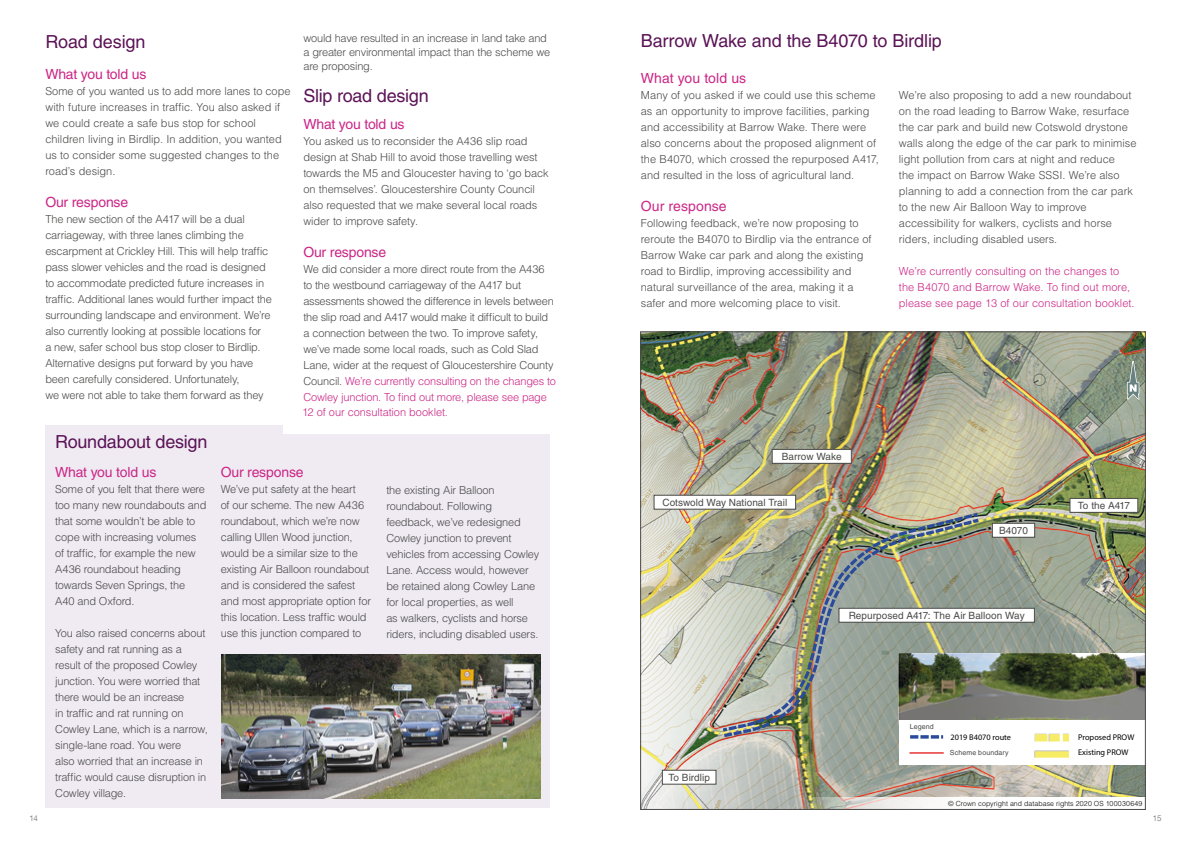
<style>
.page{position:relative;width:1191px;height:842px;background:#fff}
.page>*{position:absolute;margin:0;border:0;box-sizing:border-box;transform-origin:0 0}
.t1{font:18px "Helvetica LT Std";letter-spacing:-.01em;color:#5b1356}
.t2{font:14px "Helvetica LT Std";letter-spacing:-.015em;color:#cb2686}
.t3{font:14px "Helvetica LT Std";letter-spacing:.005em;color:#cb2686}
.t4{font:300 11px/16px "Helvetica LT Std";letter-spacing:-.015em;color:#4a4a49}
.t5{font:300 11px/16px "Helvetica LT Std";color:#cb2686}
.t6{font:10px "Helvetica LT Std";letter-spacing:.005em;color:#4a4a49}
.t7{font:10px "Helvetica LT Std";letter-spacing:-.035em;color:#4a4a49}
.t8{font:8.3px/15.2px "Myriad Pro";color:#000}
.t9{font:8px "Helvetica Neue LT Com";color:#898888}
.t10{font:300 7px "Helvetica LT Std";letter-spacing:.01em;color:#000}
.t11{font:7px "Helvetica LT Std";letter-spacing:.02em;color:#4a4a49}
.s1{color:#cb2686}
</style>
<div class="page">
<div style="left:45px;top:426px;width:505px;height:382px;background:#f0ebf3"></div>
<img style="left:642px;top:334px;width:501px;height:463px">
<svg style="left:969px;top:511px;width:11px;height:5px"></svg>
<img style="left:721px;top:516px;width:261px;height:223px">
<svg style="left:642px;top:797px;width:281px;height:11px;background:#cfcec5"></svg>
<img style="left:898px;top:654px;width:245px;height:66px">
<div style="left:772px;top:449px;width:79px;height:14px;background:#fff"></div>
<div style="left:772px;top:449px;width:79px;height:14px;border:1px solid #4a4a49"></div>
<div style="left:992px;top:523px;width:42px;height:14px;background:#fff"></div>
<div style="left:992px;top:523px;width:42px;height:14px;border:1px solid #4a4a49"></div>
<div style="left:662px;top:770px;width:54px;height:14px;background:#fff"></div>
<div style="left:662px;top:770px;width:54px;height:14px;border:1px solid #4a4a49"></div>
<div style="left:1070px;top:498px;width:67px;height:14px;background:#fff"></div>
<div style="left:1069px;top:498px;width:69px;height:14px;border:1px solid #4a4a49"></div>
<div style="left:654px;top:495px;width:141px;height:14px;background:#fff"></div>
<div style="left:654px;top:495px;width:141px;height:14px;border:1px solid #4a4a49"></div>
<div style="left:839px;top:608px;width:195px;height:14px;background:#fff"></div>
<div style="left:839px;top:608px;width:195px;height:14px;border:1px solid #4a4a49"></div>
<svg style="left:1125px;top:352px;width:15px;height:51px"></svg>
<img style="left:221px;top:655px;width:319px;height:143px">
<div style="left:283px;top:408px;width:302px;height:26px;background:#fff"></div>
<div style="left:898px;top:720px;width:247px;height:44px;background:#fff"></div>
<svg style="left:910px;top:735px;width:33px;height:4px"></svg>
<img style="left:1034px;top:733px;width:35px;height:9px">
<img style="left:1034px;top:750px;width:35px;height:8px">
<hr style="left:909px;top:752px;width:34px;height:2px;background:#e52421">
<h1 class="t1" style="left:45px;top:31px;width:102px">Road design</h1>
<p class="t2" style="left:45px;top:66px;width:103px">What you told us</p>
<p class="t4" style="left:45px;top:83px;width:246px">Some of you wanted us to add more lanes to cope with future increases in traffic. You also asked if we could create a safe bus stop for school children living in Birdlip. In addition, you wanted us to consider some suggested changes to the road’s design.</p>
<p class="t2" style="left:45px;top:194px;width:84px">Our response</p>
<p class="t4" style="left:45px;top:211px;width:228px">The new section of the A417 will be a dual carriageway, with three lanes climbing the escarpment at Crickley Hill. This will help traffic pass slower vehicles and the road is designed to accommodate predicted future increases in traffic. Additional lanes would further impact the surrounding landscape and environment. We’re also currently looking at possible locations for<br>a new, safer school bus stop closer to Birdlip.<br>Alternative designs put forward by you have been carefully considered. Unfortunately,<br>we were not able to take them forward as they</p>
<p class="t4" style="left:303px;top:31px;width:248px;line-height:14px">would have resulted in an increase in land take and a greater environmental impact than the scheme we are proposing.</p>
<h1 class="t1" style="left:303px;top:85px;width:127px">Slip road design</h1>
<p class="t2" style="left:303px;top:116px;width:103px">What you told us</p>
<p class="t4" style="left:303px;top:133px;width:247px">You asked us to reconsider the A436 slip road design at Shab Hill to avoid those travelling west towards the M5 and Gloucester having to ‘go back on themselves’. Gloucestershire County Council also requested that we make several local roads wider to improve safety.</p>
<p class="t2" style="left:303px;top:244px;width:84px">Our response</p>
<p class="t4" style="left:303px;top:261px;width:254px">We did consider a more direct route from the A436 to the westbound carriageway of the A417 but assessments showed the difference in levels between the slip road and A417 would make it difficult to build a connection between the two. To improve safety, we’ve made some local roads, such as Cold Slad Lane, wider at the request of Gloucestershire County Council. <span class="s1">We’re currently consulting on the changes to Cowley junction. To find out more, please see page</span></p>
<p class="t5" style="left:302px;top:404px;width:147px">12 of our consultation booklet.</p>
<h1 class="t1" style="left:55px;top:431px;width:154px">Roundabout design</h1>
<p class="t2" style="left:55px;top:464px;width:103px">What you told us</p>
<p class="t4" style="left:55px;top:481px;width:153px">Some of you felt that there were too many new roundabouts and that some wouldn’t be able to cope with increasing volumes of traffic, for example the new<br>A436 roundabout heading towards Seven Springs, the<br>A40 and Oxford.</p>
<p class="t4" style="left:55px;top:625px;width:154px">You also raised concerns about safety and rat running as a result of the proposed Cowley junction. You were worried that there would be an increase<br>in traffic and rat running on<br>Cowley Lane, which is a narrow, single-lane road. You were<br>also worried that an increase in traffic would cause disruption in<br>Cowley village.</p>
<p class="t2" style="left:221px;top:464px;width:84px">Our response</p>
<p class="t4" style="left:221px;top:481px;width:152px">We’ve put safety at the heart<br>of our scheme. The new A436 roundabout, which we’re now calling Ullen Wood junction, would be a similar size to the existing Air Balloon roundabout and is considered the safest and most appropriate option for this location. Less traffic would use this junction compared to</p>
<p class="t4" style="left:386px;top:482px;width:154px">the existing Air Balloon roundabout. Following feedback, we’ve redesigned<br>Cowley junction to prevent vehicles from accessing Cowley<br>Lane. Access would, however be retained along Cowley Lane for local properties, as well<br>as walkers, cyclists and horse riders, including disabled users.</p>
<h1 class="t1" style="left:641px;top:30px;width:303px">Barrow Wake and the B4070 to Birdlip</h1>
<p class="t3" style="left:641px;top:70px;width:107px">What you told us</p>
<p class="t4" style="left:641px;top:87px;width:239px">Many of you asked if we could use this scheme as an opportunity to improve facilities, parking and accessibility at Barrow Wake. There were also concerns about the proposed alignment of the B4070, which crossed the repurposed A417, and resulted in the loss of agricultural land.</p>
<p class="t3" style="left:641px;top:198px;width:87px">Our response</p>
<p class="t4" style="left:641px;top:215px;width:232px">Following feedback, we’re now proposing to reroute the B4070 to Birdlip via the entrance of Barrow Wake car park and along the existing road to Birdlip, improving accessibility and natural surveillance of the area, making it a safer and more welcoming place to visit.</p>
<p class="t4" style="left:899px;top:87px;width:239px">We’re also proposing to add a new roundabout on the road leading to Barrow Wake, resurface the car park and build new Cotswold drystone walls along the edge of the car park to minimise light pollution from cars at night and reduce<br>the impact on Barrow Wake SSSI. We’re also planning to add a connection from the car park to the new Air Balloon Way to improve accessibility for walkers, cyclists and horse riders, including disabled users.</p>
<p class="t5" style="left:899px;top:263px;width:237px">We’re currently consulting on the changes to the B4070 and Barrow Wake. To find out more, please see page 13 of our consultation booklet.</p>
<p class="t6" style="left:782px;top:451px;width:61px">Barrow Wake</p>
<p class="t6" style="left:662px;top:496px;width:126px">Cotswold Way National Trail</p>
<p class="t7" style="left:1077px;top:500px;width:54px">To the A417</p>
<p class="t6" style="left:999px;top:524px;width:30px">B4070</p>
<p class="t6" style="left:848px;top:609px;width:177px">Repurposed A417: The Air Balloon Way</p>
<p class="t6" style="left:668px;top:771px;width:43px">To Birdlip</p>
<p class="t11" style="left:909px;top:723px;width:25px">Legend</p>
<p class="t8" style="left:950px;top:730px;width:65px">2019 B4070 route<br>Red line boundary</p>
<p class="t8" style="left:1078px;top:730px;width:58px">Proposed PROW<br>Existing PROW</p>
<p class="t11" style="left:950px;top:748px;width:60px">Scheme boundary</p>
<p class="t10" style="left:948px;top:799px;width:196px">© Crown copyright and database rights 2020 OS 100030649</p>
<p class="t9" style="left:30px;top:813px;width:10px">14</p>
<p class="t9" style="left:1152px;top:813px;width:10px">15</p>
</div>
